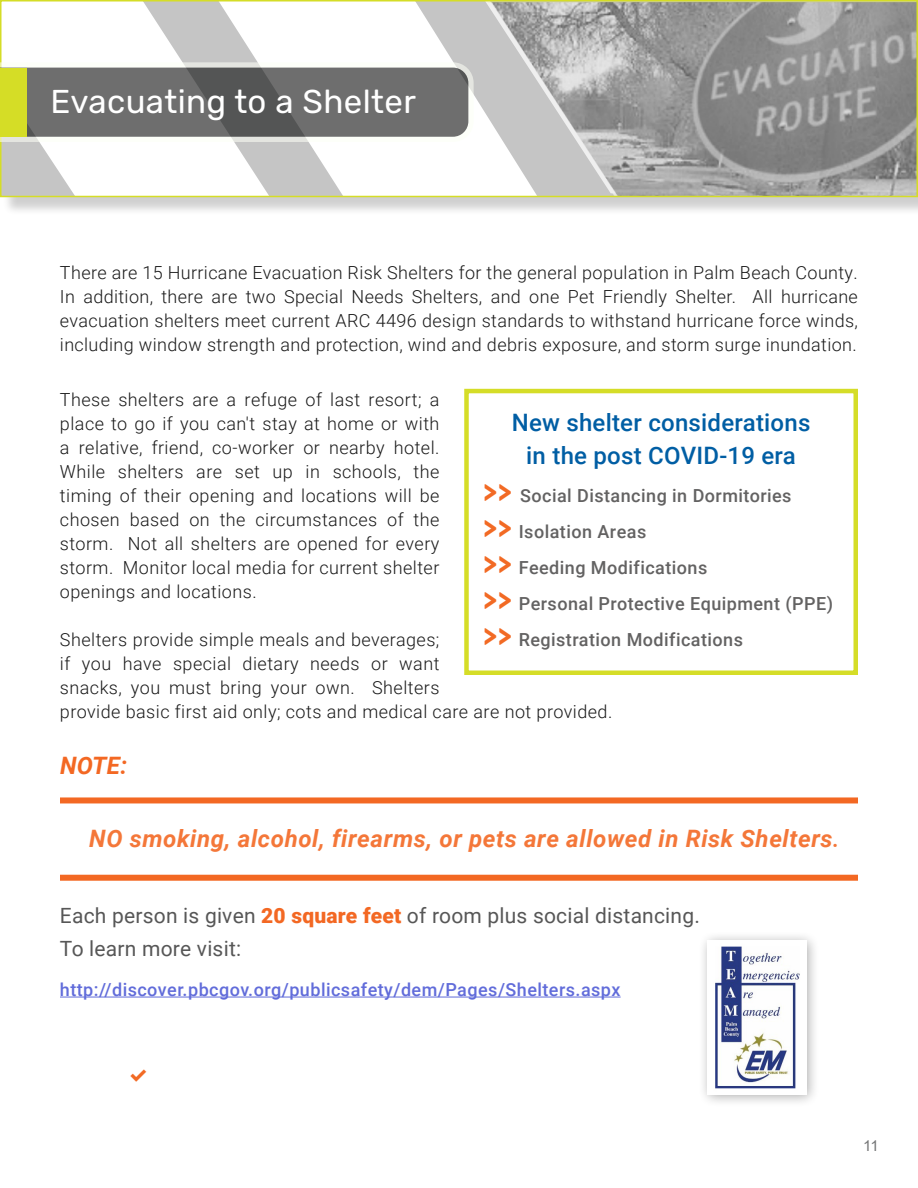
<style>
.page{position:relative;width:918px;height:1188px;background:#fff}
.page>*{position:absolute;margin:0;border:0;box-sizing:border-box;transform-origin:0 0}
.t1{font:33px "Rubik";letter-spacing:.01em;color:#fff}
.t2{font:italic 700 24px "Roboto";letter-spacing:.025em;color:#f47739}
.t3{font:500 24px/33px "Roboto";letter-spacing:.01em;color:#005ea4;text-align:center}
.t4{font:italic 700 24px "Roboto";color:#f36823}
.t5{font:21px/33px "Roboto";letter-spacing:.01em;color:#575757}
.t6{font:300 18px/24px "Roboto";letter-spacing:.025em;color:#1a1a1a;text-align:justify}
.t7{font:500 18px/36px "Roboto";letter-spacing:.025em;color:#636262}
.t8{font:500 18px "Roboto";letter-spacing:.025em;color:#616cda}
.t9{font:15px "Arial";color:#747576}
.s1{font-family:"Rubik";font-weight:700;font-size:27px;color:#f26a24}
.s2{font-size:21px}
.s3{font-weight:900;color:#f36823}
</style>
<div class="page">
<hr style="left:60px;top:997px;width:561px;height:1px;background:#616cda">
<div style="left:60px;top:797px;width:798px;height:6px;background:#f36823"></div>
<div style="left:60px;top:875px;width:798px;height:6px;background:#f36823"></div>
<div style="left:698px;top:930px;width:122px;height:177px;background:#000;opacity:.33"></div>
<img style="left:708px;top:940px;width:99px;height:154px">
<div style="left:2px;top:2px;width:916px;height:214px;background:#000;opacity:.19"></div>
<svg style="left:3px;top:3px;width:180px;height:191px"></svg>
<svg style="left:183px;top:3px;width:186px;height:191px"></svg>
<svg style="left:369px;top:3px;width:118px;height:191px"></svg>
<img style="left:487px;top:3px;width:428px;height:191px">
<div style="left:0;top:0;width:918px;height:197px;border:2px solid #d5dd26"></div>
<svg style="left:0;top:62px;width:474px;height:80px;background:#7f7f7e"></svg>
<div style="left:0;top:68px;width:27px;height:69px;background:#d5dd26"></div>
<div style="left:464px;top:389px;width:394px;height:286px;border:4px solid #d5dd28"></div>
<h1 class="t1" style="left:51px;top:83px;width:367px">Evacuating to a Shelter</h1>
<p class="t6" style="left:60px;top:260px;width:799px">There are 15 Hurricane Evacuation Risk Shelters for the general population in Palm Beach County.<br>In addition, there are two Special Needs Shelters, and one Pet Friendly Shelter. All hurricane evacuation shelters meet current ARC 4496 design standards to withstand hurricane force winds, including window strength and protection, wind and debris exposure, and storm surge inundation.</p>
<p class="t6" style="left:60px;top:387px;width:381px">These shelters are a refuge of last resort; a place to go if you can't stay at home or with a relative, friend, co-worker or nearby hotel.<br>While shelters are set up in schools, the timing of their opening and locations will be chosen based on the circumstances of the storm. Not all shelters are opened for every storm. Monitor local media for current shelter openings and locations.</p>
<p class="t6" style="left:60px;top:627px;width:554px;text-align:left">Shelters provide simple meals and beverages;<br>if you have special dietary needs or want<br>snacks, you must bring your own. Shelters<br>provide basic first aid only; cots and medical care are not provided.</p>
<p class="t3" style="left:512px;top:405px;width:300px">New shelter considerations in the post COVID-19 era</p>
<p class="t7" style="left:483px;top:477px;width:351px"><span class="s1">&gt;&gt;</span> Social Distancing in Dormitories<br><span class="s1">&gt;&gt;</span> Isolation Areas<br><span class="s1">&gt;&gt;</span> Feeding Modifications<br><span class="s1">&gt;&gt;</span> Personal Protective Equipment (PPE) <span class="s1">&gt;&gt;</span> Registration Modifications</p>
<h2 class="t4" style="left:60px;top:749px;width:69px">NOTE:</h2>
<h2 class="t2" style="left:89px;top:821px;width:752px">NO smoking, alcohol, firearms, or pets are allowed in Risk Shelters<span class="s2">.</span></h2>
<p class="t5" style="left:60px;top:898px;width:641px">Each person is given <span class="s3">20 square feet</span> of room plus social distancing.<br>To learn more visit:</p>
<p class="t8" style="left:60px;top:977px;width:562px">http://discover.pbcgov.org/publicsafety/dem/Pages/Shelters.aspx</p>
<p class="t9" style="left:863px;top:1135px;width:17px">11</p>
</div>
